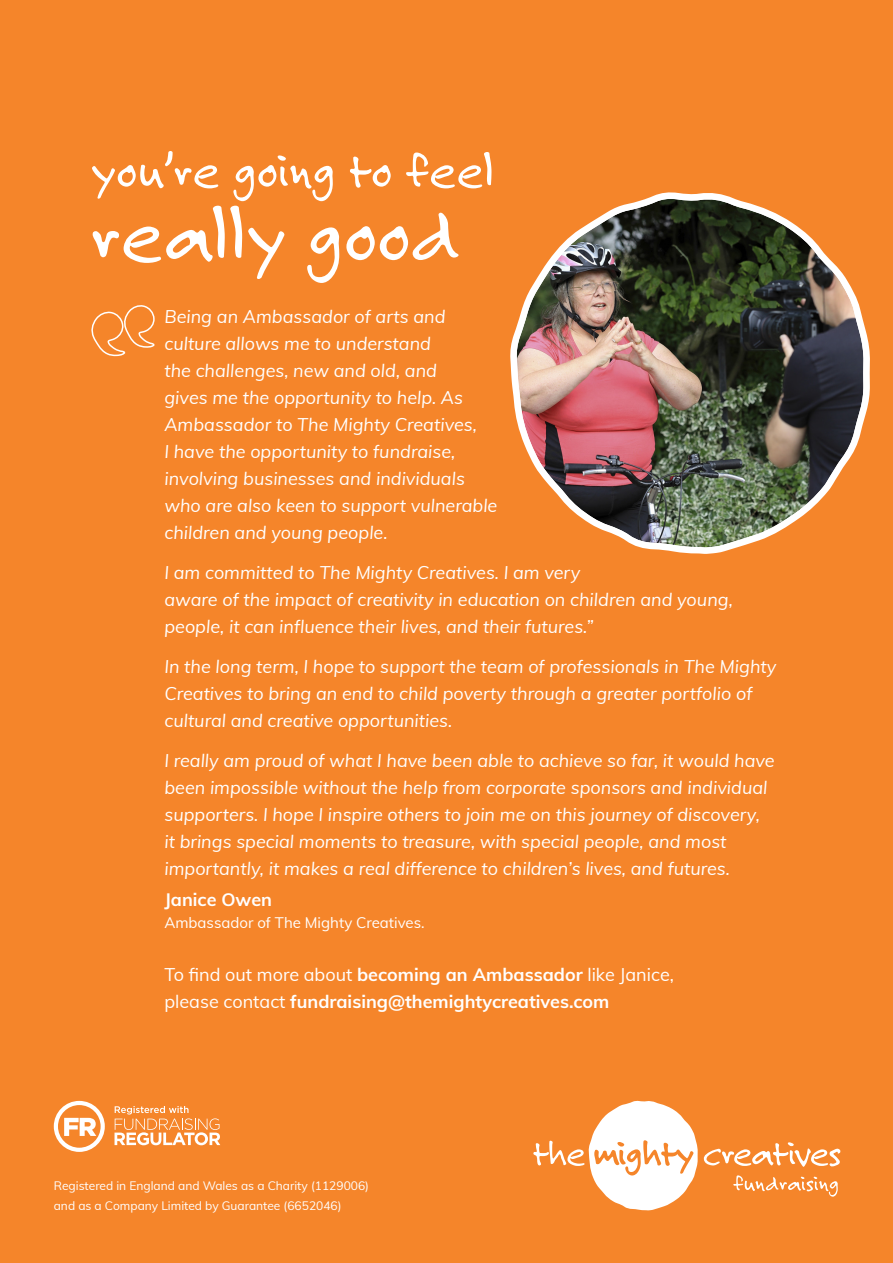
<style>
.page{position:relative;width:893px;height:1263px;background:#f5852a}
.page>*{position:absolute;margin:0;border:0;box-sizing:border-box;transform-origin:0 0}
.t1{font:82.5px "Felt Tip Roman";color:#fff}
.t2{font:52.5px "Felt Tip Roman";color:#fff}
.t3{font:italic 18px/27px "Muli";color:#fff}
.t4{font:700 18px/27px "Muli";color:#fff}
.t5{font:15px "Muli";color:#fff}
.t6{font:12px/19.5px "Muli";color:#fff}
.s1{font-weight:400}
</style>
<div class="page">
<svg style="left:733px;top:1175px;width:105px;height:22px"></svg>
<svg style="left:704px;top:1142px;width:136px;height:25px"></svg>
<svg style="left:533px;top:1101px;width:165px;height:109px"></svg>
<svg style="left:54px;top:1101px;width:51px;height:51px"></svg>
<svg style="left:115px;top:1106px;width:105px;height:39px"></svg>
<svg style="left:91px;top:305px;width:64px;height:52px"></svg>
<img style="left:510px;top:192px;width:360px;height:362px">
<h2 class="t2" style="left:91px;top:137px;width:405px">you’re going to feel</h2>
<h1 class="t1" style="left:91px;top:182px;width:371px">really good</h1>
<p class="t3" style="left:164px;top:302px;width:334px">Being an Ambassador of arts and culture allows me to understand<br>the challenges, new and old, and<br>gives me the opportunity to help. As Ambassador to The Mighty Creatives,<br>I have the opportunity to fundraise, involving businesses and individuals who are also keen to support vulnerable children and young people.</p>
<p class="t3" style="left:164px;top:558px;width:570px">I am committed to The Mighty Creatives. I am very<br>aware of the impact of creativity in education on children and young, people, it can influence their lives, and their futures.”</p>
<p class="t3" style="left:164px;top:652px;width:614px">In the long term, I hope to support the team of professionals in The Mighty<br>Creatives to bring an end to child poverty through a greater portfolio of cultural and creative opportunities.</p>
<p class="t3" style="left:164px;top:746px;width:612px">I really am proud of what I have been able to achieve so far, it would have been impossible without the help from corporate sponsors and individual supporters. I hope I inspire others to join me on this journey of discovery, it brings special moments to treasure, with special people, and most importantly, it makes a real difference to children’s lives, and futures.</p>
<p class="t4" style="left:164px;top:885px;width:109px">Janice Owen</p>
<p class="t5" style="left:164px;top:912px;width:262px">Ambassador of The Mighty Creatives.</p>
<p class="t4" style="left:164px;top:960px;width:511px"><span class="s1">To find out more about</span> becoming an Ambassador <span class="s1">like Janice, please contact</span> fundraising@themightycreatives.com</p>
<p class="t6" style="left:54px;top:1175px;width:317px">Registered in England and Wales as a Charity (1129006) and as a Company Limited by Guarantee (6652046)</p>
</div>
